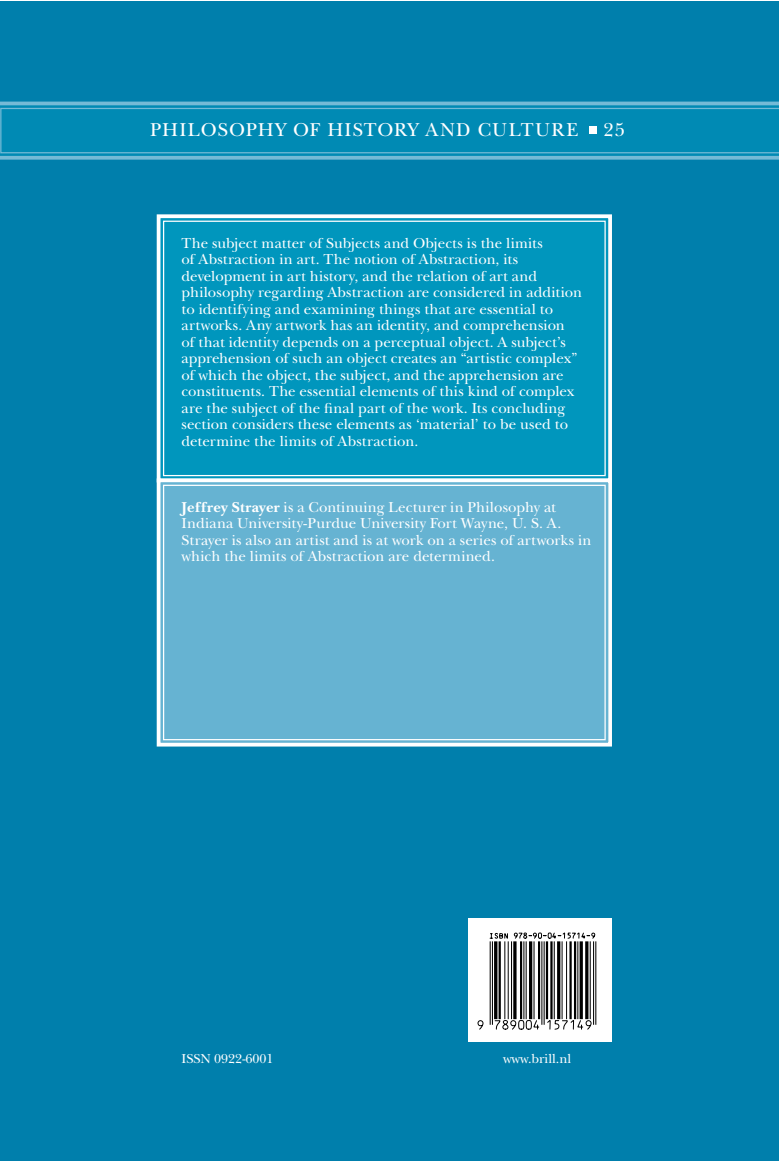
<style>
.page{position:relative;width:779px;height:1162px;background:#fff}
.page>*{position:absolute;margin:0;border:0;box-sizing:border-box;transform-origin:0 0}
.t1{font:19.5px "New Baskerville";letter-spacing:.065em;color:#fff}
.t2{font:15px/16.5px "New Baskerville";color:#fff}
.t3{font:13.5px "New Baskerville";color:#fff}
.s1{font-weight:700}
</style>
<div class="page">
<div style="left:0;top:1px;width:778px;height:1159px;background:#007fac"></div>
<svg style="left:0;top:101px;width:778px;height:59px"></svg>
<div style="left:0;top:108px;width:778px;height:45px;background:#008ab4"></div>
<div style="left:156px;top:214px;width:456px;height:262px;background:#0096bd"></div>
<div style="left:163px;top:220px;width:442px;height:256px;border:1px solid #fff"></div>
<svg style="left:156px;top:476px;width:456px;height:271px;background:#6bb5d3"></svg>
<div style="left:163px;top:484px;width:442px;height:256px;border:1px solid #fff"></div>
<div style="left:589px;top:126px;width:7px;height:7px;background:#fff"></div>
<svg style="left:468px;top:918px;width:144px;height:123px;background:#e8e8e8"></svg>
<hr style="left:489px;top:941px;width:1px;height:83px;background:#000">
<hr style="left:492px;top:941px;width:1px;height:83px;background:#000">
<hr style="left:494px;top:941px;width:3px;height:77px;background:#000">
<hr style="left:498px;top:941px;width:3px;height:77px;background:#000">
<hr style="left:504px;top:941px;width:1px;height:77px;background:#000">
<hr style="left:507px;top:941px;width:1px;height:77px;background:#000">
<hr style="left:511px;top:941px;width:1px;height:77px;background:#000">
<hr style="left:513px;top:941px;width:3px;height:77px;background:#000">
<hr style="left:520px;top:941px;width:2px;height:77px;background:#000">
<hr style="left:523px;top:941px;width:1px;height:77px;background:#000">
<hr style="left:525px;top:941px;width:1px;height:77px;background:#000">
<hr style="left:529px;top:941px;width:3px;height:77px;background:#000">
<hr style="left:533px;top:941px;width:1px;height:77px;background:#000">
<hr style="left:538px;top:941px;width:2px;height:77px;background:#000">
<hr style="left:541px;top:941px;width:1px;height:83px;background:#000">
<hr style="left:543px;top:941px;width:1px;height:83px;background:#000">
<hr style="left:546px;top:941px;width:2px;height:77px;background:#000">
<hr style="left:550px;top:941px;width:2px;height:77px;background:#000">
<hr style="left:553px;top:941px;width:1px;height:77px;background:#000">
<hr style="left:557px;top:941px;width:3px;height:77px;background:#000">
<hr style="left:561px;top:941px;width:1px;height:77px;background:#000">
<hr style="left:566px;top:941px;width:1px;height:77px;background:#000">
<hr style="left:569px;top:941px;width:2px;height:77px;background:#000">
<hr style="left:574px;top:941px;width:2px;height:77px;background:#000">
<hr style="left:577px;top:941px;width:1px;height:77px;background:#000">
<hr style="left:579px;top:941px;width:3px;height:77px;background:#000">
<hr style="left:585px;top:941px;width:3px;height:77px;background:#000">
<hr style="left:589px;top:941px;width:1px;height:77px;background:#000">
<hr style="left:593px;top:941px;width:1px;height:83px;background:#000">
<hr style="left:595px;top:941px;width:1px;height:83px;background:#000">
<svg style="left:477px;top:1019px;width:115px;height:10px"></svg>
<svg style="left:489px;top:932px;width:106px;height:6px"></svg>
<h1 class="t1" style="left:150px;top:118px;width:43px">Philosop</h1>
<h1 class="t1" style="left:258px;top:118px;width:83px">hy of His</h1>
<h1 class="t1" style="left:364px;top:118px;width:216px">tory and Culture</h1>
<h1 class="t1" style="left:603px;top:118px;width:23px">25</h1>
<p class="t2" style="left:181px;top:234px;width:402px">The subject matter of Subjects and Objects is the limits<br>of Abstraction in art. The notion of Abstraction, its development in art history, and the relation of art and philosophy regarding Abstraction are considered in addition to identifying and examining things that are essential to artworks. Any artwork has an identity, and comprehension<br>of that identity depends on a perceptual object. A subject’s apprehension of such an object creates an “artistic complex” of which the object, the subject, and the apprehension are constituents. The essential elements of this kind of complex are the subject of the final part of the work. Its concluding section considers these elements as ‘material’ to be used to determine the limits of Abstraction.</p>
<p class="t2" style="left:181px;top:498px;width:411px"><span class="s1">Jeffrey Strayer</span> is a Continuing Lecturer in Philosophy at Indiana University-Purdue University Fort Wayne, U. S. A.<br>Strayer is also an artist and is at work on a series of artworks in which the limits of Abstraction are determined.</p>
<p class="t3" style="left:181px;top:1050px;width:94px">ISSN 0922-6001</p>
<p class="t3" style="left:503px;top:1050px;width:70px">www.brill.nl</p>
</div>
